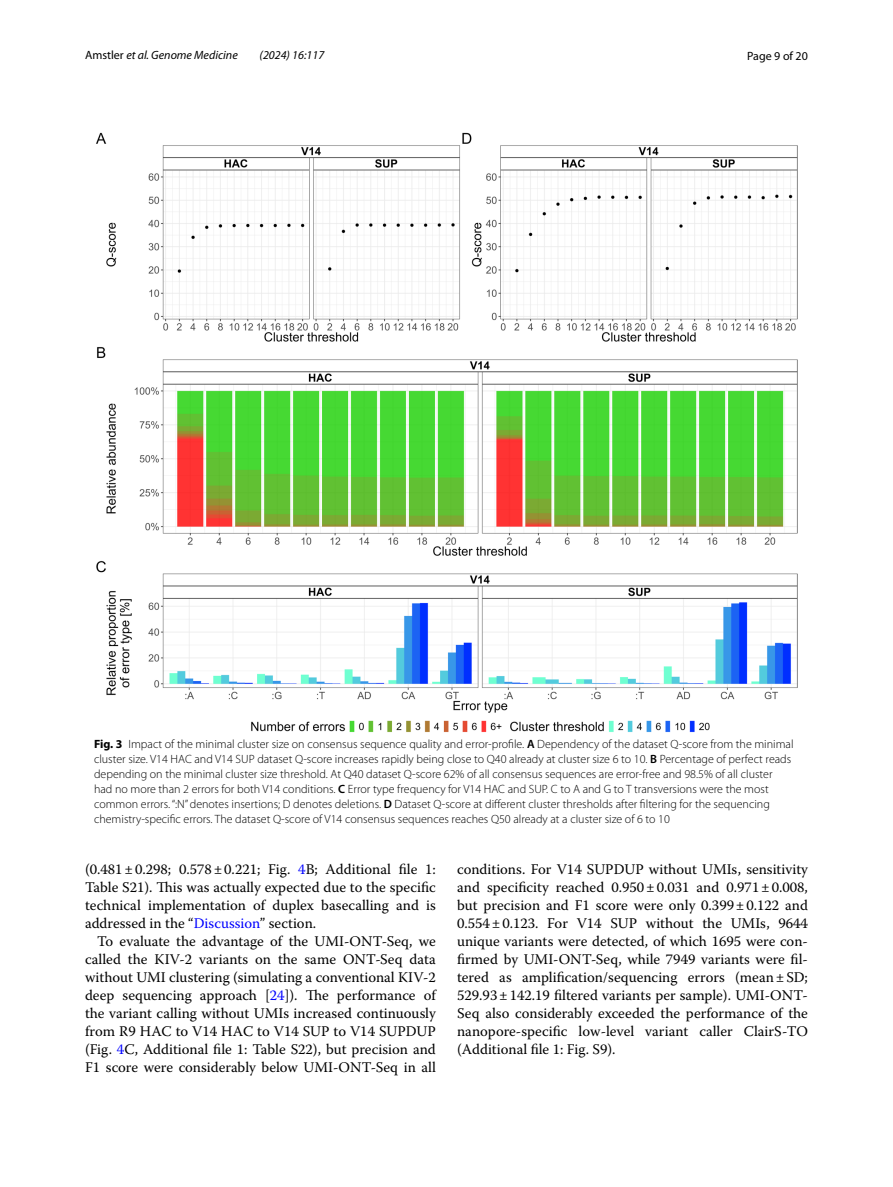
<style>
.page{position:relative;width:893px;height:1187px;background:#fff}
.page>*{position:absolute;margin:0;border:0;box-sizing:border-box;transform-origin:0 0}
.t1{font:14.7px/18px "Warnock Pro";color:#000;text-align:justify}
.t2{font:300 12px/15px "Myriad Pro";color:#000}
.t3{font:italic 12px "Myriad Pro";color:#000}
.t4{font:12px "Myriad Pro";color:#000}
.s1{font-style:normal}
.s2{font-weight:700}
.s3{font-weight:600}
.s4{color:#00f}
</style>
<div class="page">
<img style="left:96px;top:133px;width:701px;height:599px">
<p class="t3" style="left:85px;top:48px;width:154px"><span class="s1">Amstler</span> et al. Genome Medicine</p>
<p class="t3" style="left:260px;top:48px;width:66px">(2024) 16:117</p>
<p class="t4" style="left:747px;top:48px;width:62px">Page 9 of 20</p>
<p class="t2" style="left:94px;top:736px;width:701px"><span class="s2">Fig. 3</span> Impact of the minimal cluster size on consensus sequence quality and error-profile. <span class="s3">A</span> Dependency of the dataset Q-score from the minimal cluster size. V14 HAC and V14 SUP dataset Q-score increases rapidly being close to Q40 already at cluster size 6 to 10. <span class="s3">B</span> Percentage of perfect reads depending on the minimal cluster size threshold. At Q40 dataset Q-score 62% of all consensus sequences are error-free and 98.5% of all cluster had no more than 2 errors for both V14 conditions. <span class="s3">C</span> Error type frequency for V14 HAC and SUP. C to A and G to T transversions were the most common errors. “:N” denotes insertions; D denotes deletions. <span class="s3">D</span> Dataset Q-score at different cluster thresholds after filtering for the sequencing chemistry-specific errors. The dataset Q-score of V14 consensus sequences reaches Q50 already at a cluster size of 6 to 10</p>
<p class="t1" style="left:85px;top:860px;width:352px">(0.481±0.298; 0.578±0.221; Fig. <span class="s4">4</span>B; Additional file 1:<br>Table S21). This was actually expected due to the specific technical implementation of duplex basecalling and is addressed in the “<span class="s4">Discussion</span>” section.</p>
<p class="t1" style="left:85px;top:932px;width:352px;text-indent:12px">To evaluate the advantage of the UMI-ONT-Seq, we called the KIV-2 variants on the same ONT-Seq data without UMI clustering (simulating a conventional KIV-2 deep sequencing approach [<span class="s4">24</span>]). The performance of the variant calling without UMIs increased continuously from R9 HAC to V14 HAC to V14 SUP to V14 SUPDUP (Fig. <span class="s4">4</span>C, Additional file 1: Table S22), but precision and F1 score were considerably below UMI-ONT-Seq in all</p>
<p class="t1" style="left:457px;top:860px;width:352px">conditions. For V14 SUPDUP without UMIs, sensitivity and specificity reached 0.950±0.031 and 0.971±0.008, but precision and F1 score were only 0.399±0.122 and 0.554±0.123. For V14 SUP without the UMIs, 9644 unique variants were detected, of which 1695 were con&shy;firmed by UMI-ONT-Seq, while 7949 variants were fil&shy;tered as amplification/sequencing errors (mean±SD; 529.93±142.19 filtered variants per sample). UMI-ONT-Seq also considerably exceeded the performance of the nanopore-specific low-level variant caller ClairS-TO (Additional file 1: Fig. S9).</p>
</div>
